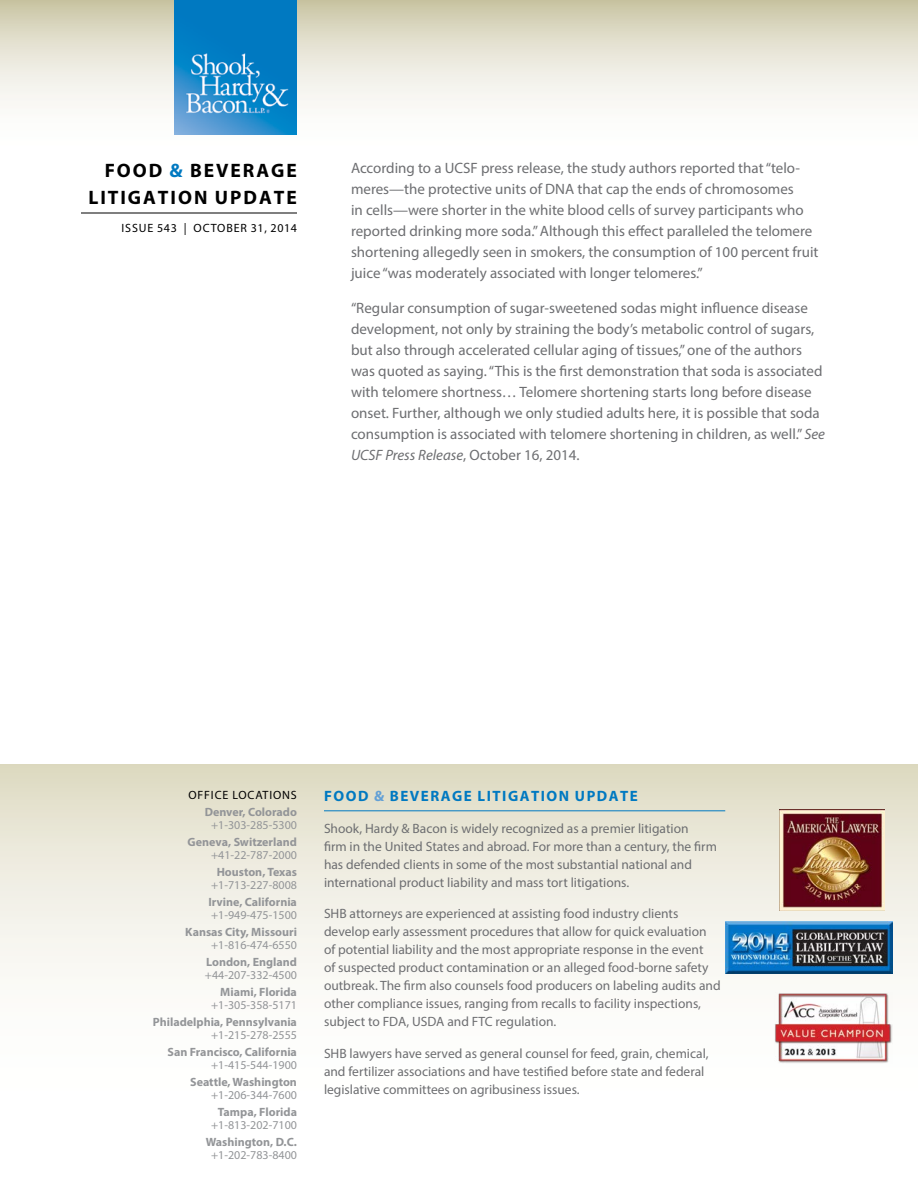
<style>
.page{position:relative;width:918px;height:1188px;background:#fff}
.page>*{position:absolute;margin:0;border:0;box-sizing:border-box;transform-origin:0 0}
.t1{font:700 19.5px/27px "Myriad Pro";letter-spacing:.1em;color:#000}
.t2{font:15px/21px "Myriad Pro";color:#6d6e71}
.t3{font:700 15px "Myriad Pro";letter-spacing:.1em;color:#0079c1}
.t4{font:13.5px/18px "Myriad Pro";color:#6d6e71}
.t5{font:700 12px "Myriad Pro";color:#939598}
.t6{font:12px "Myriad Pro";color:#939598}
.t7{font:12px "Myriad Pro";letter-spacing:.07em;color:#000}
.s1{color:#0079c1}
.s2{font-style:italic}
.s3{color:#63a0d6}
</style>
<div class="page">
<svg style="left:0;top:0;width:918px;height:135px"></svg>
<hr style="left:81px;top:213px;width:216px;height:1px;background:#000">
<img style="left:175px;top:0;width:122px;height:135px">
<div style="left:1px;top:764px;width:917px;height:414px;background:linear-gradient(to bottom,#e5e2cf,#fff)"></div>
<hr style="left:324px;top:810px;width:401px;height:1px;background:#0079c1">
<img style="left:780px;top:810px;width:105px;height:100px">
<img style="left:725px;top:921px;width:167px;height:53px">
<img style="left:774px;top:992px;width:118px;height:71px">
<h1 class="t1" style="left:88px;top:156px;width:210px;text-indent:16px">Food <span class="s1">&amp;</span> Beverage<br>Litigation UPDATE</h1>
<p class="t7" style="left:122px;top:221px;width:177px">Issue 543 | OCTOBER 31, 2014</p>
<p class="t2" style="left:351px;top:157px;width:469px">According to a UCS F press release, the study authors reported that “telo&shy;meres—the protective units of DNA that cap the ends of chromosomes<br>in cells—were shorter in the white blood cells of survey participants who reported drinking more soda.” Although this effect paralleled the telomere shortening allegedly seen in smokers, the consumption of 100 percent fruit juice “was moderately associated with longer telomeres.”</p>
<p class="t2" style="left:351px;top:297px;width:476px">“Regular consumption of sugar-sweetened sodas might influence disease development, not only by straining the body’s metabolic control of sugars, but also through accelerated cellular aging of tissues,” one of the authors was quoted as saying. “This is the first demonstration that soda is associated with telomere shortness… Telomere shortening starts long before disease onset. Further, although we only studied adults here, it is possible that soda consumption is associated with telomere shortening in children, as well.” <span class="s2">See UCSF Press Release</span>, October 16, 2014.</p>
<p class="t7" style="left:188px;top:788px;width:7px">offi</p>
<p class="t7" style="left:215px;top:788px;width:63px">ce location</p>
<p class="t7" style="left:291px;top:788px;width:7px">s</p>
<p class="t5" style="left:205px;top:804px;width:94px">Denver, Colorado</p>
<p class="t6" style="left:211px;top:818px;width:87px">+1-303-285-5300</p>
<p class="t5" style="left:188px;top:834px;width:111px">Geneva, Switzerland</p>
<p class="t6" style="left:211px;top:848px;width:87px">+41-22-787-2000</p>
<p class="t5" style="left:217px;top:864px;width:82px">Houston, Texas</p>
<p class="t6" style="left:211px;top:878px;width:87px">+1-713-227-8008</p>
<p class="t5" style="left:208px;top:894px;width:90px">Irvine, California</p>
<p class="t6" style="left:211px;top:908px;width:87px">+1-949-475-1500</p>
<p class="t5" style="left:185px;top:924px;width:113px">Kansas City, Missouri</p>
<p class="t6" style="left:211px;top:938px;width:87px">+1-816-474-6550</p>
<p class="t5" style="left:206px;top:954px;width:92px">London, England</p>
<p class="t6" style="left:205px;top:968px;width:94px">+44-207-332-4500</p>
<p class="t5" style="left:220px;top:984px;width:78px">Miami, Florida</p>
<p class="t6" style="left:211px;top:998px;width:87px">+1-305-358-5171</p>
<p class="t5" style="left:153px;top:1014px;width:146px">Philadelphia, Pennsylvania</p>
<p class="t6" style="left:211px;top:1028px;width:87px">+1-215-278-2555</p>
<p class="t5" style="left:167px;top:1044px;width:131px">San Francisco, California</p>
<p class="t6" style="left:211px;top:1058px;width:87px">+1-415-544-1900</p>
<p class="t5" style="left:190px;top:1074px;width:108px">Seattle, Washington</p>
<p class="t6" style="left:211px;top:1088px;width:87px">+1-206-344-7600</p>
<p class="t5" style="left:218px;top:1104px;width:81px">Tampa, Florida</p>
<p class="t6" style="left:211px;top:1118px;width:87px">+1-813-202-7100</p>
<p class="t5" style="left:206px;top:1134px;width:93px">Washington, D.C.</p>
<p class="t6" style="left:211px;top:1148px;width:87px">+1-202-783-8400</p>
<p class="t6" style="left:285px;top:1132px;width:27px">10 |</p>
<p class="t3" style="left:324px;top:787px;width:284px">Food <span class="s3">&amp;</span> Beverage Litigation UPDATE</p>
<p class="t4" style="left:324px;top:819px;width:394px">Shook, Hardy &amp; Bacon is widely recognized as a premier litigation<br>firm in the United States and abroad. For more than a century, the firm has defended clients in some of the most substantial national and international product liability and mass tort litigations.</p>
<p class="t4" style="left:324px;top:905px;width:398px">SHB attorneys are experienced at assisting food industry clients develop early assessment procedures that allow for quick evaluation of potential liability and the most appropriate response in the event<br>of suspected product contamination or an alleged food-borne safety outbreak. The firm also counsels food producers on labeling audits and other compliance issues, ranging from recalls to facility inspections, subject to FDA, USDA and FTC regulation.</p>
<p class="t4" style="left:324px;top:1044px;width:386px">SHB lawyers have served as general counsel for feed, grain, chemical, and fertilizer associations and have testified before state and federal legislative committees on agribusiness issues.</p>
</div>
